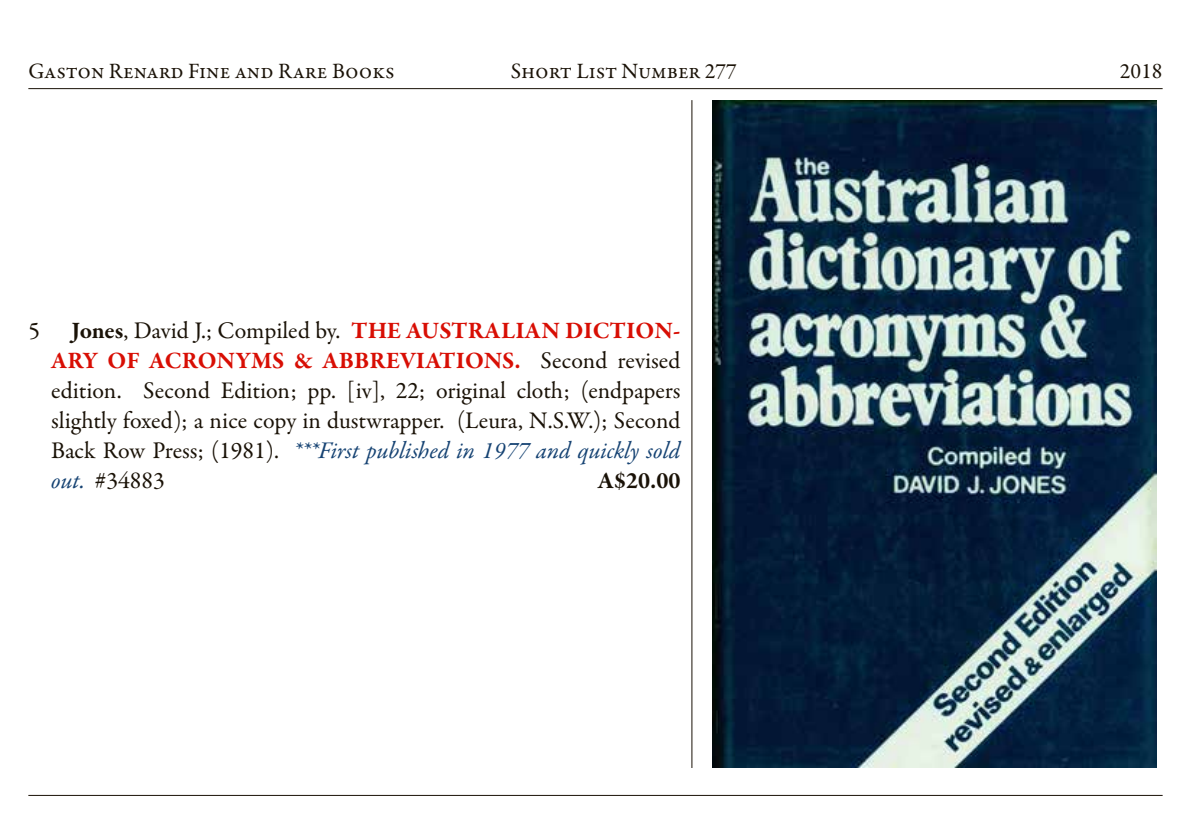
<style>
.page{position:relative;width:1191px;height:840px;background:#fff}
.page>*{position:absolute;margin:0;border:0;box-sizing:border-box;transform-origin:0 0}
.t1{font:24px/30px "Garamond Premr Pro";color:#1a1207;text-align:justify}
.t2{font:700 24px "Garamond Premr Pro";color:#1a1207}
.t3{font:22px "Garamond Premr Pro";color:#1a1207}
.s1{font-weight:700}
.s2{font-weight:700;color:#d80e04}
.s3{font-style:italic;color:#164373}
</style>
<div class="page">
<hr style="left:28px;top:88px;width:1134px;height:1px;background:#1a1207">
<hr style="left:28px;top:794px;width:1134px;height:1px;background:#1a1207">
<hr style="left:691px;top:100px;width:1px;height:667px;background:#1a1207">
<img style="left:712px;top:100px;width:444px;height:667px">
<p class="t3" style="left:28px;top:57px;width:368px">Gaston Renard Fine and Rare Books</p>
<p class="t3" style="left:511px;top:57px;width:228px">Short List Number 277</p>
<p class="t3" style="left:1119px;top:57px;width:44px">2018</p>
<p class="t1" style="left:28px;top:315px;width:13px">5</p>
<p class="t1" style="left:51px;top:315px;width:631px;text-indent:20px"><span class="s1">Jones</span>, David J.; Compiled by. <span class="s2">THE AUSTRALIAN DICTION-ARY OF ACRONYMS &amp; ABBREVIATIONS.</span> Second revised edition. Second Edition; pp. [iv], 22; original cloth; (endpapers slightly foxed); a nice copy in dustwrapper. (Leura, N.S.W.); Second Back Row Press; (1981). <span class="s3">***First published in 1977 and quickly sold out.</span> #34883</p>
<p class="t2" style="left:598px;top:465px;width:84px">A$20.00</p>
</div>
